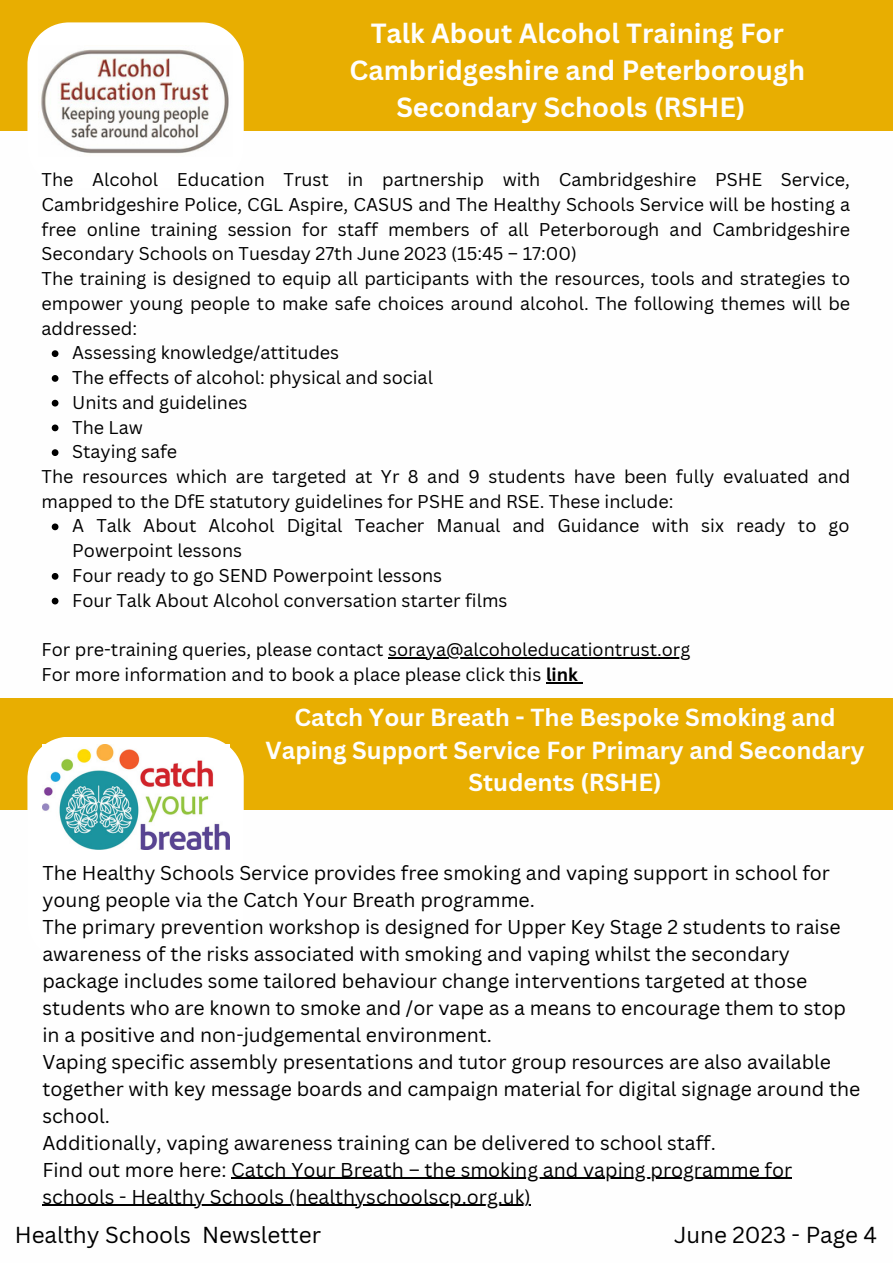
<style>
.page{position:relative;width:893px;height:1264px;background:#fff}
.page>*{position:absolute;margin:0;border:0;box-sizing:border-box;transform-origin:0 0}
.t1{font:700 27px/37px "Canva Sans";color:#fefefe;text-align:center}
.t2{font:700 24px/32.5px "Canva Sans";color:#fefefe;text-align:center}
.t3{font:22.5px "Canva Sans";color:#000}
.t4{font:19.5px/27px "Canva Sans";color:#000}
.t5{font:18px/24.8px "Canva Sans";color:#000}
.s1{font-weight:700}
</style>
<div class="page">
<div style="left:0;top:0;width:892px;height:1262px;background:#e8ae01"></div>
<div style="left:0;top:132px;width:892px;height:1130px;background:#fefefe"></div>
<svg style="left:27px;top:22px;width:217px;height:110px;background:#fbf4de"></svg>
<img style="left:38px;top:46px;width:195px;height:108px">
<svg style="left:52px;top:350px;width:6px;height:7px"></svg>
<svg style="left:52px;top:375px;width:6px;height:7px"></svg>
<svg style="left:52px;top:400px;width:6px;height:6px"></svg>
<svg style="left:52px;top:424px;width:6px;height:7px"></svg>
<svg style="left:52px;top:449px;width:6px;height:7px"></svg>
<svg style="left:52px;top:523px;width:6px;height:7px"></svg>
<svg style="left:52px;top:573px;width:6px;height:6px"></svg>
<svg style="left:52px;top:597px;width:6px;height:7px"></svg>
<hr style="left:388px;top:657px;width:302px;height:1px;background:#000">
<hr style="left:546px;top:682px;width:32px;height:1px;background:#000">
<div style="left:0;top:698px;width:892px;height:145px;background:#e8ae01"></div>
<div style="left:0;top:810px;width:892px;height:452px;background:#fefefe"></div>
<svg style="left:27px;top:737px;width:217px;height:113px;fill:#fff"></svg>
<img style="left:42px;top:744px;width:187px;height:105px">
<hr style="left:231px;top:1177px;width:561px;height:1px;background:#000">
<hr style="left:42px;top:1204px;width:489px;height:1px;background:#000">
<p class="t1" style="left:349px;top:14px;width:457px">Talk About Alcohol Training For<br>Cambridgeshire and Peterborough<br>Secondary Schools (RSHE)</p>
<p class="t5" style="left:42px;top:167px;width:809px;text-align:justify">The Alcohol Education Trust in partnership with Cambridgeshire PSHE Service, Cambridgeshire Police, CGL Aspire, CASUS and The Healthy Schools Service will be hosting a free online training session for staff members of all Peterborough and Cambridgeshire Secondary Schools on Tuesday 27th June 2023 (15:45 – 17:00)</p>
<p class="t5" style="left:42px;top:266px;width:810px;text-align:justify">The training is designed to equip all participants with the resources, tools and strategies to empower young people to make safe choices around alcohol. The following themes will be addressed:</p>
<p class="t5" style="left:72px;top:340px;width:268px">Assessing knowledge/attitudes</p>
<p class="t5" style="left:72px;top:364px;width:362px">The effects of alcohol: physical and social</p>
<p class="t5" style="left:72px;top:389px;width:177px">Units and guidelines</p>
<p class="t5" style="left:72px;top:414px;width:72px">The Law</p>
<p class="t5" style="left:72px;top:439px;width:107px">Staying safe</p>
<p class="t5" style="left:42px;top:463px;width:810px">The resources which are targeted at Yr 8 and 9 students have been fully evaluated and mapped to the DfE statutory guidelines for PSHE and RSE. These include:</p>
<p class="t5" style="left:72px;top:513px;width:778px">A Talk About Alcohol Digital Teacher Manual and Guidance with six ready to go<br>Powerpoint lessons</p>
<p class="t5" style="left:72px;top:562px;width:371px">Four ready to go SEND Powerpoint lessons</p>
<p class="t5" style="left:72px;top:587px;width:437px">Four Talk About Alcohol conversation starter films</p>
<p class="t5" style="left:42px;top:637px;width:650px">For pre-training queries, please contact soraya@alcoholeducationtrust.org</p>
<p class="t5" style="left:42px;top:661px;width:537px">For more information and to book a place please click this <span class="s1">link</span></p>
<p class="t2" style="left:265px;top:700px;width:600px">Catch Your Breath - The Bespoke Smoking and<br>Vaping Support Service For Primary and Secondary<br>Students (RSHE)</p>
<p class="t4" style="left:42px;top:858px;width:789px">The Healthy Schools Service provides free smoking and vaping support in school for young people via the Catch Your Breath programme.</p>
<p class="t4" style="left:42px;top:912px;width:805px">The primary prevention workshop is designed for Upper Key Stage 2 students to raise awareness of the risks associated with smoking and vaping whilst the secondary package includes some tailored behaviour change interventions targeted at those students who are known to smoke and /or vape as a means to encourage them to stop in a positive and non-judgemental environment.</p>
<p class="t4" style="left:42px;top:1047px;width:819px">Vaping specific assembly presentations and tutor group resources are also available together with key message boards and campaign material for digital signage around the school.</p>
<p class="t4" style="left:42px;top:1128px;width:675px">Additionally, vaping awareness training can be delivered to school staff.</p>
<p class="t4" style="left:42px;top:1155px;width:751px">Find out more here: Catch Your Breath – the smoking and vaping programme for schools - Healthy Schools (healthyschoolscp.org.uk)</p>
<p class="t3" style="left:15px;top:1218px;width:308px">Healthy Schools Newsletter</p>
<p class="t3" style="left:674px;top:1218px;width:205px">June 2023 - Page 4</p>
</div>
